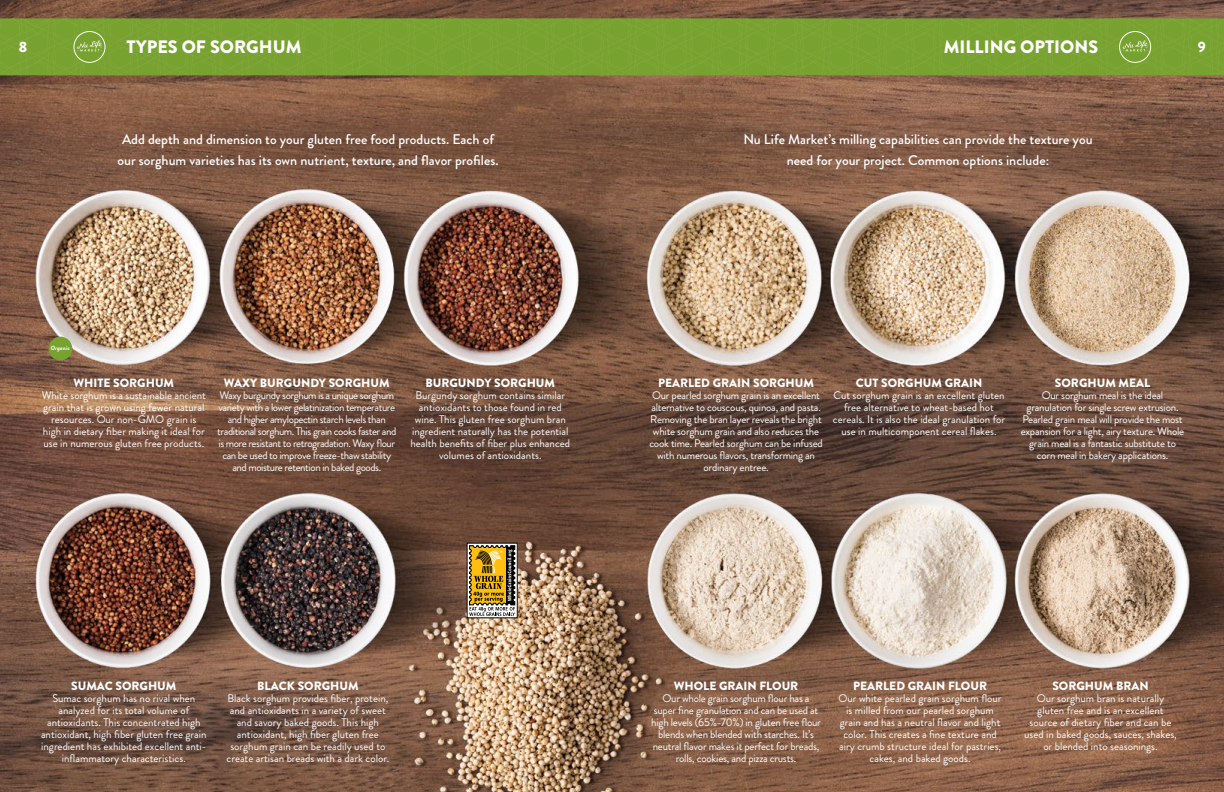
<style>
.page{position:relative;width:1224px;height:792px;background:#fff}
.page>*{position:absolute;margin:0;border:0;box-sizing:border-box;transform-origin:0 0}
.t1{font:900 18px "Brandon Grotesque";color:#fff}
.t2{font:900 15px "Brandon Grotesque";color:#fff}
.t3{font:500 14px/21px "Brandon Grotesque";color:#fff;text-align:center}
.t4{font:900 12px "Brandon Grotesque";color:#fff}
.t5{font:11px/12px "Brandon Grotesque";color:#fff;text-align:center}
.t6{font:11px/12px "Brandon Grotesque";letter-spacing:-.02em;color:#fff;text-align:center}
.t7{font:11px/12px "Brandon Grotesque";letter-spacing:-.04em;color:#fff;text-align:center}
.t8{font:italic 700 6px "Brandon Grotesque";letter-spacing:.01em;color:#fff}
</style>
<div class="page">
<img style="left:0;top:0;width:1224px;height:792px">
<svg style="left:0;top:18px;width:1224px;height:57px;background:#79a231"></svg>
<svg style="left:468px;top:545px;width:48px;height:71px;background:#a78b3f"></svg>
<div style="left:49px;top:337px;width:23px;height:23px;background:#78a22f;border-radius:50%"></div>
<div style="left:73px;top:30px;width:33px;height:34px;background:#78a22f;border-radius:50%"></div>
<svg style="left:73px;top:31px;width:33px;height:32px"></svg>
<div style="left:1118px;top:30px;width:34px;height:34px;background:#78a22f;border-radius:50%"></div>
<svg style="left:1119px;top:31px;width:32px;height:32px"></svg>
<p class="t2" style="left:19px;top:36px;width:10px">8</p>
<p class="t1" style="left:126px;top:34px;width:177px">TYPES OF SORGHUM</p>
<p class="t1" style="left:944px;top:34px;width:156px">MILLING OPTIONS</p>
<p class="t2" style="left:1198px;top:36px;width:10px">9</p>
<p class="t3" style="left:118px;top:129px;width:382px">Add depth and dimension to your gluten free food products. Each of our sorghum varieties has its own nutrient, texture, and flavor profiles.</p>
<p class="t8" style="left:51px;top:344px;width:21px">Organic</p>
<p class="t4" style="left:73px;top:374px;width:102px">WHITE SORGHUM</p>
<p class="t5" style="left:42px;top:389px;width:166px">White sorghum is a sustainable ancient grain that is grown using fewer natural resources. Our non-GMO grain is high in dietary fiber making it ideal for use in numerous gluten free products.</p>
<p class="t4" style="left:224px;top:374px;width:167px">WAXY BURGUNDY SORGHUM</p>
<p class="t7" style="left:217px;top:389px;width:181px">Waxy burgundy sorghum is a unique sorghum variety with a lower gelatinization temperature and higher amylopectin starch levels than traditional sorghum. This grain cooks faster and is more resistant to retrogradation. Waxy flour can be used to improve freeze-thaw stability and moisture retention in baked goods.</p>
<p class="t4" style="left:425px;top:374px;width:131px">BURGUNDY SORGHUM</p>
<p class="t5" style="left:410px;top:389px;width:161px">Burgundy sorghum contains similar antioxidants to those found in red wine. This gluten free sorghum bran ingredient naturally has the potential health benefits of fiber plus enhanced volumes of antioxidants.</p>
<p class="t3" style="left:743px;top:129px;width:351px">Nu Life Market’s milling capabilities can provide the texture you need for your project. Common options include:</p>
<p class="t4" style="left:658px;top:374px;width:157px">PEARLED GRAIN SORGHUM</p>
<p class="t6" style="left:649px;top:389px;width:175px">Our pearled sorghum grain is an excellent alternative to couscous, quinoa, and pasta.<br>Removing the bran layer reveals the bright white sorghum grain and also reduces the cook time. Pearled sorghum can be infused with numerous flavors, transforming an ordinary entree.</p>
<p class="t4" style="left:856px;top:374px;width:128px">CUT SORGHUM GRAIN</p>
<p class="t5" style="left:833px;top:389px;width:174px">Cut sorghum grain is an excellent gluten free alternative to wheat-based hot cereals. It is also the ideal granulation for use in multicomponent cereal flakes.</p>
<p class="t4" style="left:1055px;top:374px;width:97px">SORGHUM MEAL</p>
<p class="t6" style="left:1021px;top:389px;width:165px">Our sorghum meal is the ideal granulation for single screw extrusion.<br>Pearled grain meal will provide the most expansion for a light, airy texture. Whole grain meal is a fantastic substitute to corn meal in bakery applications.</p>
<p class="t4" style="left:71px;top:678px;width:107px">SUMAC SORGHUM</p>
<p class="t5" style="left:41px;top:693px;width:167px">Sumac sorghum has no rival when analyzed for its total volume of antioxidants. This concentrated high antioxidant, high fiber gluten free grain ingredient has exhibited excellent anti&shy;inflammatory characteristics.</p>
<p class="t4" style="left:257px;top:678px;width:103px">BLACK SORGHUM</p>
<p class="t5" style="left:227px;top:693px;width:164px">Black sorghum provides fiber, protein, and antioxidants in a variety of sweet and savory baked goods. This high antioxidant, high fiber gluten free sorghum grain can be readily used to create artisan breads with a dark color.</p>
<p class="t4" style="left:674px;top:678px;width:126px">WHOLE GRAIN FLOUR</p>
<p class="t6" style="left:651px;top:693px;width:171px">Our whole grain sorghum flour has a super fine granulation and can be used at high levels (65%-70%) in gluten free flour blends when blended with starches. It’s neutral flavor makes it perfect for breads, rolls, cookies, and pizza crusts.</p>
<p class="t4" style="left:853px;top:678px;width:135px">PEARLED GRAIN FLOUR</p>
<p class="t5" style="left:839px;top:693px;width:164px">Our white pearled grain sorghum flour is milled from our pearled sorghum grain and has a neutral flavor and light color. This creates a fine texture and airy crumb structure ideal for pastries, cakes, and baked goods.</p>
<p class="t4" style="left:1052px;top:678px;width:98px">SORGHUM BRAN</p>
<p class="t5" style="left:1024px;top:693px;width:154px">Our sorghum bran is naturally gluten free and is an excellent source of dietary fiber and can be used in baked goods, sauces, shakes, or blended into seasonings.</p>
</div>
